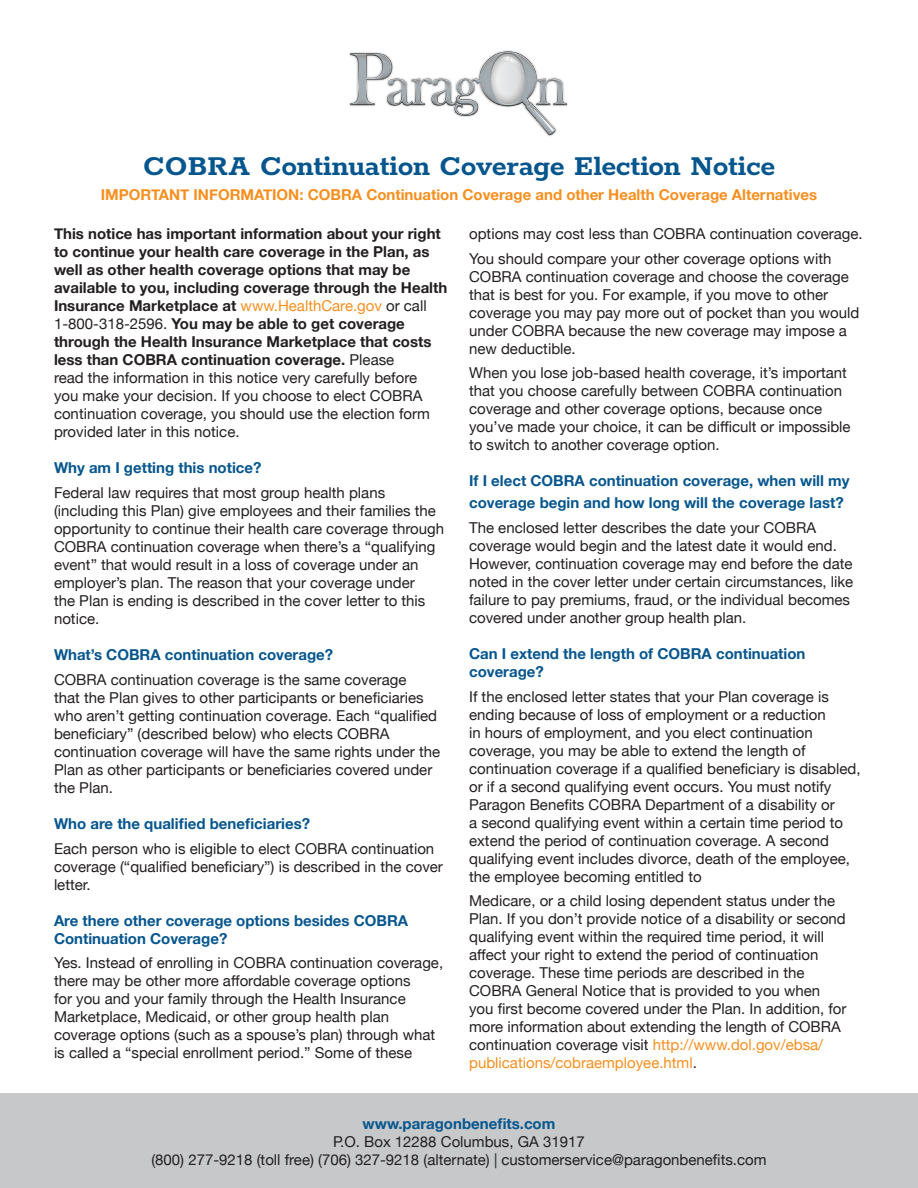
<style>
.page{position:relative;width:918px;height:1188px;background:#fff}
.page>*{position:absolute;margin:0;border:0;box-sizing:border-box;transform-origin:0 0}
.t1{font:31.5px "Rokkitt";letter-spacing:-.005em;color:#06568e}
.t2{font:15px/18px "Helvetica Neue";color:#231f20}
.t3{font:700 15px/18px "Helvetica Neue";color:#231f20}
.t4{font:700 15px/18px "Helvetica Neue";color:#06568e}
.t5{font:700 15px "Helvetica Neue";color:#f68f1e}
.s1{font-weight:400;color:#f68f1e}
.s2{font-weight:400}
.s3{color:#f68f1e}
</style>
<div class="page">
<img style="left:349px;top:50px;width:219px;height:86px">
<div style="left:0;top:1094px;width:918px;height:94px;background:#c7c8ca"></div>
<p class="t1" style="left:143px;top:145px;width:634px">COBRA Continuation Coverage Election Notice</p>
<p class="t5" style="left:101px;top:183px;width:718px">IMPORTANT INFORMATION: COBRA Continuation Coverage and other Health Coverage Alternatives</p>
<p class="t3" style="left:54px;top:225px;width:395px">This notice has important information about your right to continue your health care coverage in the Plan, as well as other health coverage options that may be available to you, including coverage through the Health Insurance Marketplace at <span class="s1">www.HealthCare.gov</span> <span class="s2">or call 1-800-318-2596.</span> You may be able to get coverage through the Health Insurance Marketplace that costs less than COBRA continuation coverage. <span class="s2">Please<br>read the information in this notice very carefully before<br>you make your decision. If you choose to elect COBRA continuation coverage, you should use the election form provided later in this notice.</span></p>
<p class="t4" style="left:54px;top:459px;width:209px">Why am I getting this notice?</p>
<p class="t2" style="left:54px;top:485px;width:392px">Federal law requires that most group health plans (including this Plan) give employees and their families the opportunity to continue their health care coverage through COBRA continuation coverage when there’s a “qualifying event” that would result in a loss of coverage under an employer’s plan. The reason that your coverage under<br>the Plan is ending is described in the cover letter to this notice.</p>
<p class="t4" style="left:54px;top:646px;width:281px">What’s COBRA continuation coverage?</p>
<p class="t2" style="left:54px;top:671px;width:388px">COBRA continuation coverage is the same coverage<br>that the Plan gives to other participants or beneficiaries who aren’t getting continuation coverage. Each “qualified beneficiary” (described below) who elects COBRA continuation coverage will have the same rights under the Plan as other participants or beneficiaries covered under the Plan.</p>
<p class="t4" style="left:54px;top:815px;width:258px">Who are the qualified beneficiaries?</p>
<p class="t2" style="left:54px;top:840px;width:390px">Each person who is eligible to elect COBRA continuation coverage (“qualified beneficiary”) is described in the cover letter.</p>
<p class="t4" style="left:54px;top:912px;width:356px">Are there other coverage options besides COBRA<br>Continuation Coverage?</p>
<p class="t2" style="left:54px;top:955px;width:391px">Yes. Instead of enrolling in COBRA continuation coverage, there may be other more affordable coverage options<br>for you and your family through the Health Insurance Marketplace, Medicaid, or other group health plan coverage options (such as a spouse’s plan) through what is called a “special enrollment period.” Some of these</p>
<p class="t2" style="left:469px;top:225px;width:395px">options may cost less than COBRA continuation coverage.</p>
<p class="t2" style="left:469px;top:250px;width:392px">You should compare your other coverage options with COBRA continuation coverage and choose the coverage that is best for you. For example, if you move to other coverage you may pay more out of pocket than you would under COBRA because the new coverage may impose a new deductible.</p>
<p class="t2" style="left:469px;top:365px;width:383px">When you lose job-based health coverage, it’s important that you choose carefully between COBRA continuation coverage and other coverage options, because once you’ve made your choice, it can be difficult or impossible to switch to another coverage option.</p>
<p class="t4" style="left:469px;top:471px;width:382px;line-height:21.6px">If I elect COBRA continuation coverage, when will my coverage begin and how long will the coverage last?</p>
<p class="t2" style="left:469px;top:519px;width:386px">The enclosed letter describes the date your COBRA coverage would begin and the latest date it would end.<br>However, continuation coverage may end before the date noted in the cover letter under certain circumstances, like failure to pay premiums, fraud, or the individual becomes covered under another group health plan.</p>
<p class="t4" style="left:469px;top:645px;width:338px">Can I extend the length of COBRA continuation coverage?</p>
<p class="t2" style="left:469px;top:688px;width:393px">If the enclosed letter states that your Plan coverage is ending because of loss of employment or a reduction<br>in hours of employment, and you elect continuation coverage, you may be able to extend the length of continuation coverage if a qualified beneficiary is disabled, or if a second qualifying event occurs. You must notify Paragon Benefits COBRA Department of a disability or<br>a second qualifying event within a certain time period to extend the period of continuation coverage. A second qualifying event includes divorce, death of the employee, the employee becoming entitled to</p>
<p class="t2" style="left:469px;top:893px;width:379px">Medicare, or a child losing dependent status under the Plan. If you don’t provide notice of a disability or second qualifying event within the required time period, it will affect your right to extend the period of continuation coverage. These time periods are described in the COBRA General Notice that is provided to you when you first become covered under the Plan. In addition, for more information about extending the length of COBRA continuation coverage visit <span class="s3">http://www.dol.gov/ebsa/ publications/cobraemployee.html</span>.</p>
<p class="t4" style="left:363px;top:1115px;width:194px">www.paragonbenefits.com</p>
<p class="t2" style="left:151px;top:1134px;width:617px;text-align:center">P.O. Box 12288 Columbus, GA 31917<br>(800) 277-9218 (toll free) (706) 327-9218 (alternate) | customerservice@paragonbenefits.com</p>
</div>
